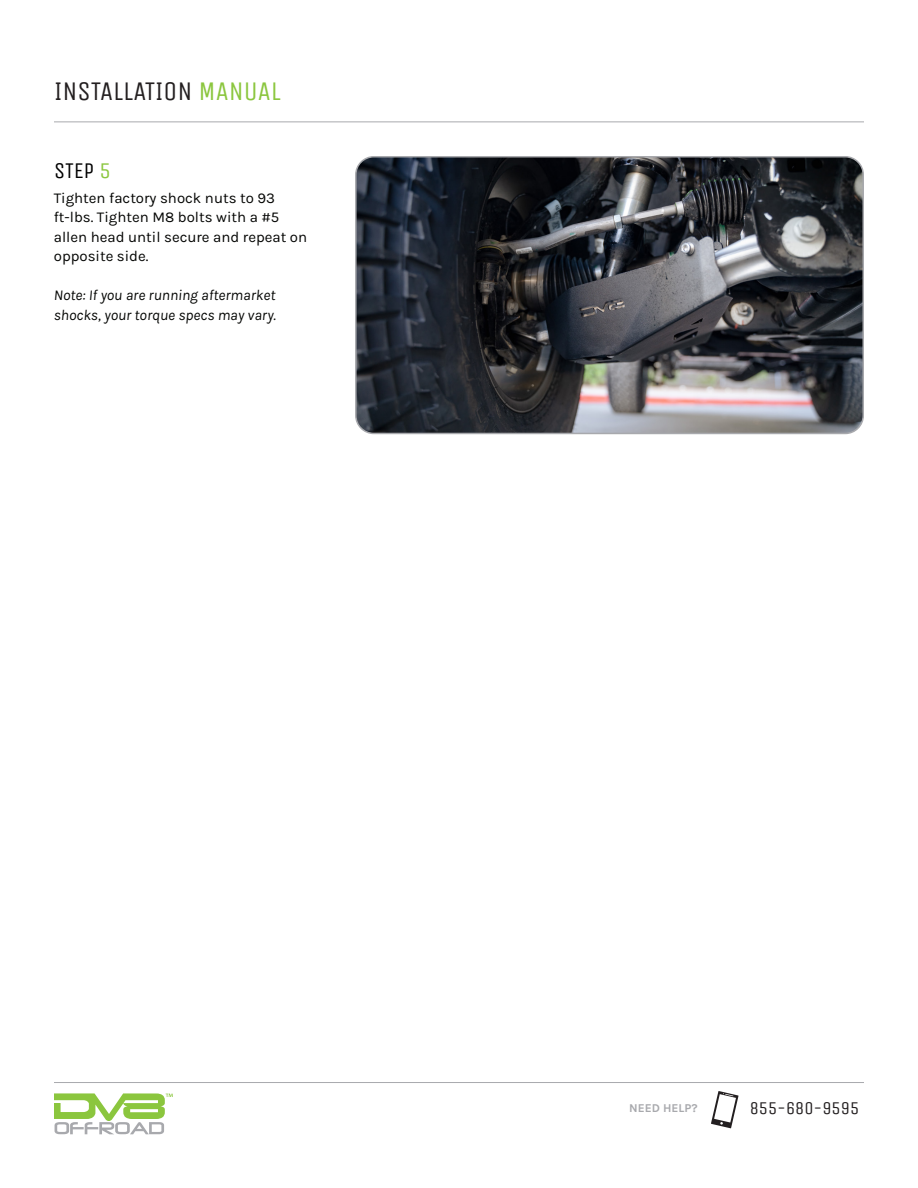
<style>
.page{position:relative;width:918px;height:1188px;background:#fff}
.page>*{position:absolute;margin:0;border:0;box-sizing:border-box;transform-origin:0 0}
.t1{font:27px "Unica One";color:#231f20}
.t2{font:22.5px "Unica One";color:#010101}
.t3{font:18px "Unica One";color:#231f20}
.t4{font:15px/19.5px "Karla";color:#040503}
.t5{font:italic 15px/19.5px "Karla";color:#040503}
.t6{font:12px "Karla";color:#a8a9ad}
.s1{color:#8bc63e}
</style>
<div class="page">
<hr style="left:54px;top:122px;width:810px;height:1px;background:#a8a9ad">
<svg style="left:54px;top:1093px;width:119px;height:41px"></svg>
<hr style="left:54px;top:1082px;width:810px;height:1px;background:#a8a9ad">
<svg style="left:711px;top:1091px;width:28px;height:37px"></svg>
<img style="left:358px;top:159px;width:505px;height:274px">
<div style="left:355px;top:156px;width:509px;height:278px;border:2px solid #a8a9ad;border-radius:18px"></div>
<p class="t1" style="left:54px;top:76px;width:228px">INSTALLATION <span class="s1">MANUAL</span></p>
<p class="t2" style="left:54px;top:157px;width:58px">STEP <span class="s1">5</span></p>
<p class="t4" style="left:54px;top:187px;width:255px">Tighten factory shock nuts to 93 ft-lbs. Tighten M8 bolts with a #5 allen head until secure and repeat on opposite side.</p>
<p class="t5" style="left:54px;top:285px;width:224px">Note: If you are running aftermarket shocks, your torque specs may vary.</p>
<p class="t6" style="left:629px;top:1100px;width:70px">NEED HELP?</p>
<p class="t3" style="left:750px;top:1097px;width:111px">855-680-9595</p>
</div>
